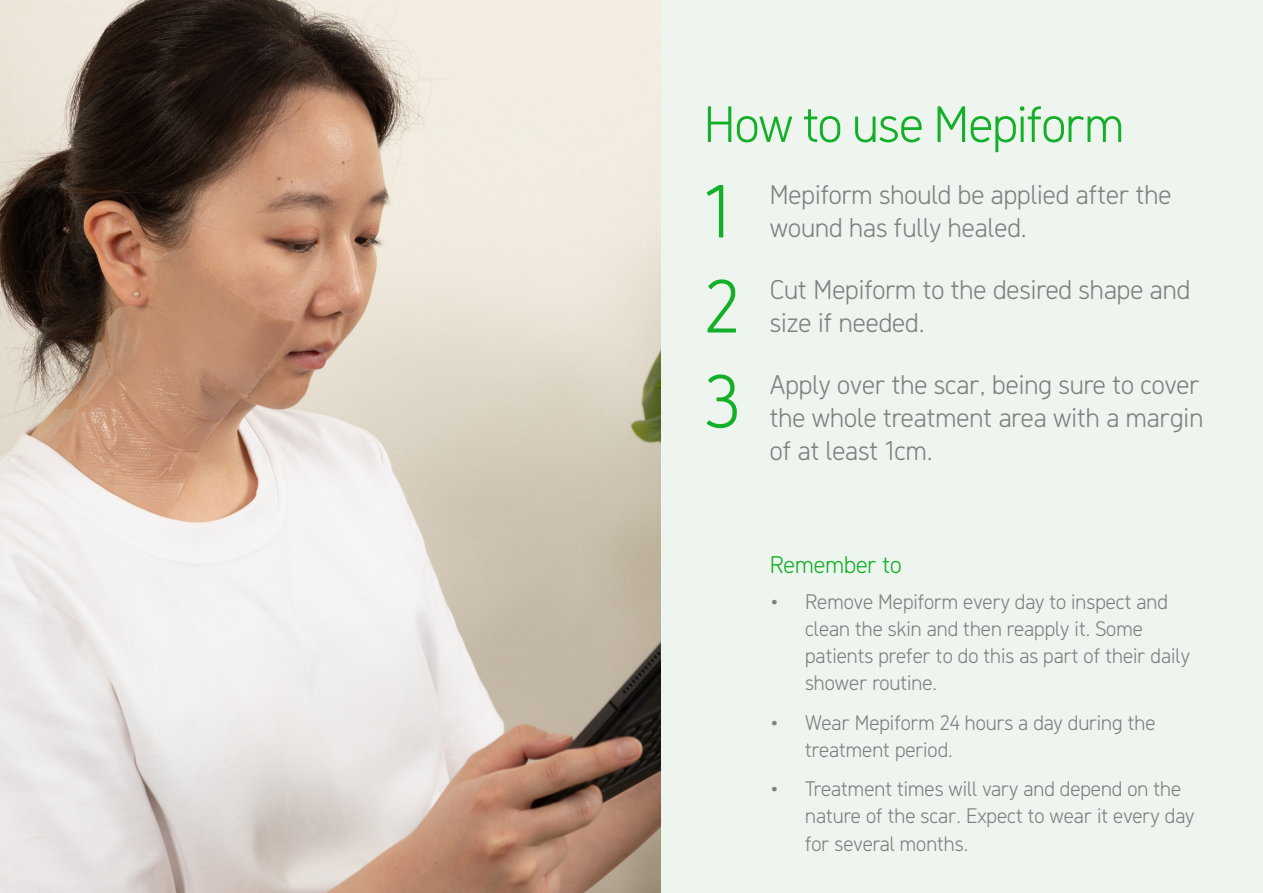
<style>
.page{position:relative;width:1263px;height:893px;background:#fff}
.page>*{position:absolute;margin:0;border:0;box-sizing:border-box;transform-origin:0 0}
.t1{font:300 75px/94.9px "Molnlycke Sans";color:#14af28}
.t2{font:300 51px "Molnlycke Sans";letter-spacing:-.015em;color:#14af28}
.t3{font:300 27px/33px "Molnlycke Sans";color:#808083}
.t4{font:300 24px "Molnlycke Sans";color:#14af28}
.t5{font:300 21px/27px "Molnlycke Sans";color:#808083}
</style>
<div class="page">
<img style="left:0;top:0;width:661px;height:893px">
<div style="left:661px;top:0;width:602px;height:893px;background:#edf5ee"></div>
<h2 class="t2" style="left:704px;top:95px;width:422px">How to use Mepiform</h2>
<p class="t3" style="left:770px;top:178px;width:403px">Mepiform should be applied after the wound has fully healed.</p>
<p class="t3" style="left:770px;top:273px;width:422px">Cut Mepiform to the desired shape and size if needed.</p>
<h1 class="t1" style="left:704px;top:163px;width:37px">1<br>2<br>3</h1>
<p class="t3" style="left:770px;top:368px;width:435px">Apply over the scar, being sure to cover the whole treatment area with a margin of at least 1cm.</p>
<p class="t4" style="left:770px;top:551px;width:133px">Remember to</p>
<p class="t5" style="left:805px;top:588px;width:386px;text-indent:-34px">• Remove Mepiform every day to inspect and clean the skin and then reapply it. Some patients prefer to do this as part of their daily shower routine.</p>
<p class="t5" style="left:805px;top:709px;width:352px;text-indent:-34px">• Wear Mepiform 24 hours a day during the treatment period.</p>
<p class="t5" style="left:805px;top:775px;width:391px;text-indent:-34px">• Treatment times will vary and depend on the nature of the scar. Expect to wear it every day for several months.</p>
</div>
